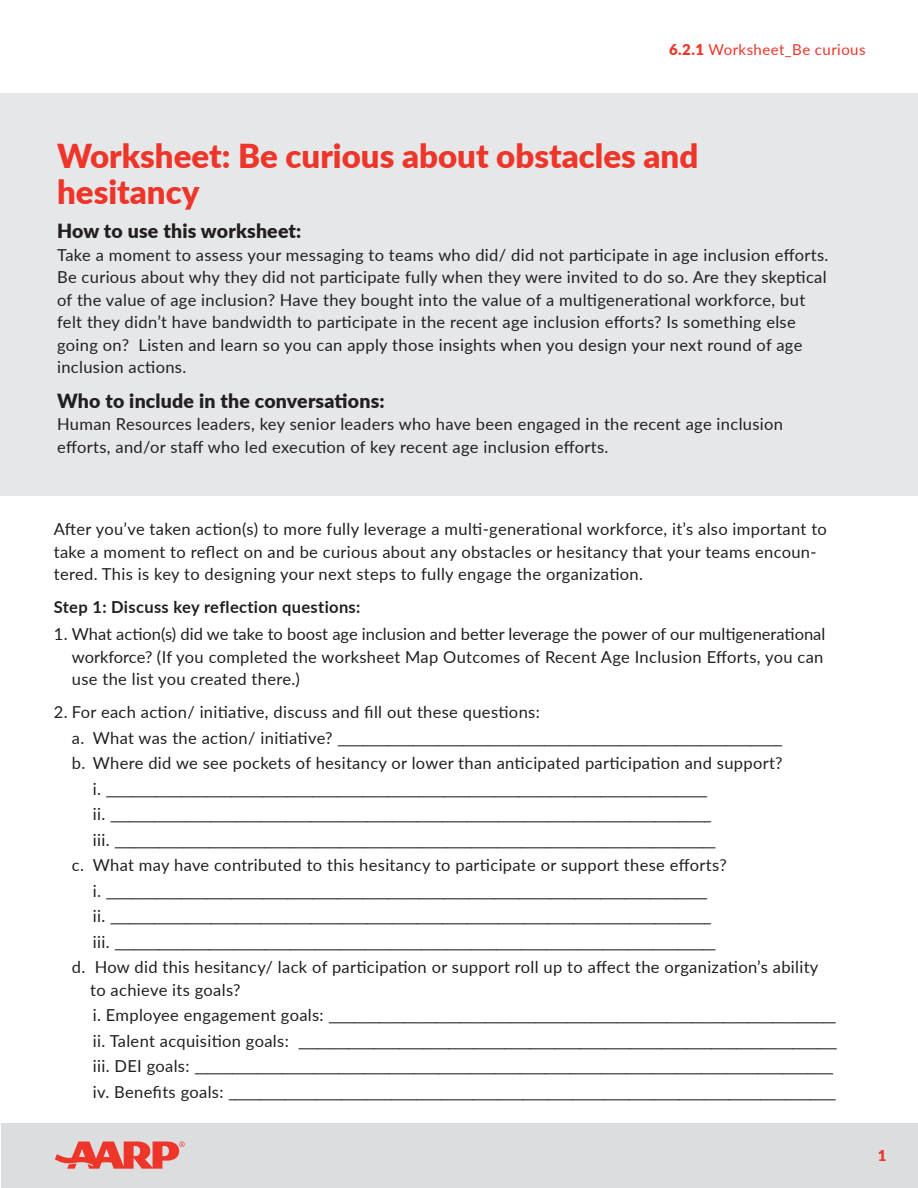
<style>
.page{position:relative;width:918px;height:1188px;background:#fff}
.page>*{position:absolute;margin:0;border:0;box-sizing:border-box;transform-origin:0 0}
.t1{font:900 33px/36px "Lato";color:#ee3529}
.SUBHEAD{font:900 19.5px "Lato";letter-spacing:.01em;color:#231f20}
.Indented_bullet{font:16.5px/22.5px "Lato";letter-spacing:.02em;color:#231f20}
.BODY{font:16.5px/22.5px "Lato";letter-spacing:.02em;color:#231f20}
.BODY_space_after{font:16.5px/22.5px "Lato";letter-spacing:.02em;color:#231f20}
.Step_Numbers{font:700 16.5px "Lato";letter-spacing:.02em;color:#231f20}
.Lesson_title{font:15px "Lato";letter-spacing:.03em;color:#ee3529}
.t2{font:900 15px "Lato";color:#ee3529}
.s1{font-weight:900}
</style>
<div class="page">
<div style="left:1px;top:1123px;width:917px;height:65px;background:#dcdddf"></div>
<svg style="left:55px;top:1142px;width:130px;height:27px"></svg>
<div style="left:0;top:94px;width:918px;height:402px;background:#e6e7e9"></div>
<p class="Lesson_title" style="left:669px;top:38px;width:198px"><span class="s1">6.2.1</span> Worksheet_Be curious</p>
<p class="t1" style="left:57px;top:136px;width:643px">Worksheet: Be curious about obstacles and hesitancy</p>
<p class="SUBHEAD" style="left:57px;top:216px;width:246px">How to use this worksheet:</p>
<p class="BODY" style="left:57px;top:243px;width:773px">Take a moment to assess your messaging to teams who did/ did not participate in age inclusion efforts.<br>Be curious about why they did not participate fully when they were invited to do so. Are they skeptical of the value of age inclusion? Have they bought into the value of a multigenerational workforce, but felt they didn’t have bandwidth to participate in the recent age inclusion efforts? Is something else going on? Listen and learn so you can apply those insights when you design your next round of age inclusion actions.</p>
<p class="SUBHEAD" style="left:57px;top:386px;width:329px">Who to include in the conversations:</p>
<p class="BODY_space_after" style="left:57px;top:412px;width:727px">Human Resources leaders, key senior leaders who have been engaged in the recent age inclusion efforts, and/or staff who led execution of key recent age inclusion efforts.</p>
<p class="BODY" style="left:54px;top:517px;width:775px">After you’ve taken action(s) to more fully leverage a multi-generational workforce, it’s also important to take a moment to reflect on and be curious about any obstacles or hesitancy that your teams encoun&shy;tered. This is key to designing your next steps to fully engage the organization.</p>
<p class="Step_Numbers" style="left:54px;top:595px;width:308px">Step 1: Discuss key reflection questions:</p>
<p class="BODY" style="left:72px;top:622px;width:755px;text-align:justify;text-indent:-18px">1. What action(s) did we take to boost age inclusion and better leverage the power of our multigenerational workforce? (If you completed the worksheet Map Outcomes of Recent Age Inclusion Efforts, you can use the list you created there.)</p>
<p class="Indented_bullet" style="left:54px;top:700px;width:487px">2. For each action/ initiative, discuss and fill out these questions:</p>
<p class="Indented_bullet" style="left:72px;top:726px;width:713px">a. What was the action/ initiative? _______________________________________________________________________</p>
<p class="Indented_bullet" style="left:72px;top:751px;width:712px">b. Where did we see pockets of hesitancy or lower than anticipated participation and support?</p>
<p class="Indented_bullet" style="left:93px;top:777px;width:616px">i. ________________________________________________________________________________________________</p>
<p class="Indented_bullet" style="left:93px;top:802px;width:621px">ii. ________________________________________________________________________________________________</p>
<p class="Indented_bullet" style="left:93px;top:828px;width:625px">iii. ________________________________________________________________________________________________</p>
<p class="Indented_bullet" style="left:72px;top:853px;width:656px">c. What may have contributed to this hesitancy to participate or support these efforts?</p>
<p class="Indented_bullet" style="left:93px;top:879px;width:616px">i. ________________________________________________________________________________________________</p>
<p class="Indented_bullet" style="left:93px;top:904px;width:621px">ii. ________________________________________________________________________________________________</p>
<p class="Indented_bullet" style="left:93px;top:930px;width:625px">iii. ________________________________________________________________________________________________</p>
<p class="Indented_bullet" style="left:90px;top:955px;width:730px;text-indent:-18px">d. How did this hesitancy/ lack of participation or support roll up to affect the organization’s ability to achieve its goals?</p>
<p class="Indented_bullet" style="left:93px;top:1003px;width:745px">i. Employee engagement goals: _________________________________________________________________________________</p>
<p class="Indented_bullet" style="left:93px;top:1029px;width:746px">ii. Talent acquisition goals: ______________________________________________________________________________________</p>
<p class="Indented_bullet" style="left:93px;top:1054px;width:742px">iii. DEI goals: ______________________________________________________________________________________________________</p>
<p class="Indented_bullet" style="left:93px;top:1080px;width:745px">iv. Benefits goals: _________________________________________________________________________________________________</p>
<p class="t2" style="left:878px;top:1144px;width:10px">1</p>
</div>
